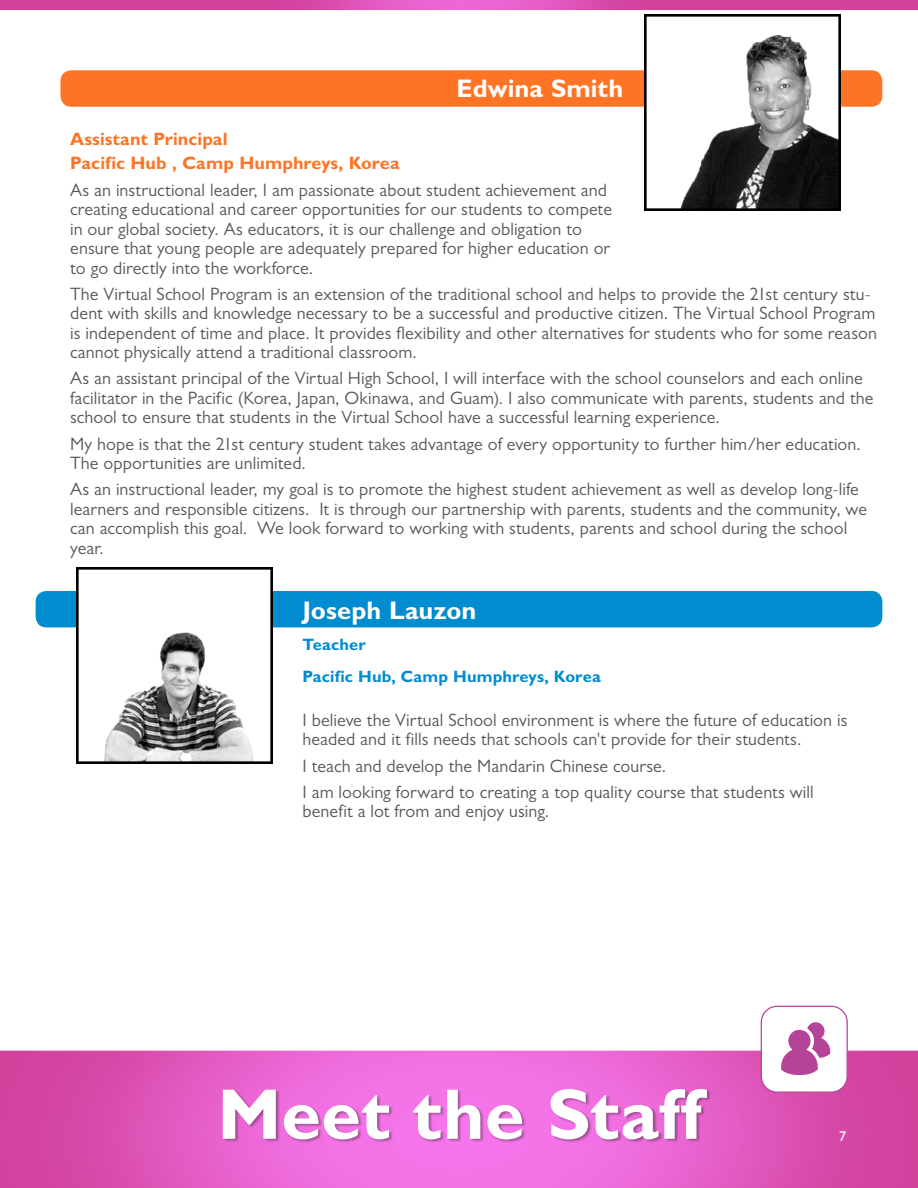
<style>
.page{position:relative;width:918px;height:1188px;background:#fff}
.page>*{position:absolute;margin:0;border:0;box-sizing:border-box;transform-origin:0 0}
.t1{font:700 72px "Gill Sans MT Pro";color:#fff}
.t2{font:700 25.5px "Gill Sans MT Pro";color:#fff}
.t3{font:18px/19.5px "Gill Sans MT Pro";letter-spacing:.005em;color:#57585a}
.t4{font:700 18px/24px "Gill Sans MT Pro";color:#ff7424}
.t5{font:700 16.5px/31.5px "Gill Sans MT Pro";letter-spacing:.005em;color:#008ccf}
.t6{font:500 14.25px "Gill Sans MT Pro";color:#fff}
</style>
<div class="page">
<img style="left:0;top:1051px;width:918px;height:137px">
<div style="left:61px;top:70px;width:821px;height:37px;background:#ff7424;border-radius:11px"></div>
<div style="left:36px;top:591px;width:846px;height:36px;background:#008ccf;border-radius:11px"></div>
<img style="left:77px;top:568px;width:196px;height:196px">
<div style="left:223px;top:1089px;width:488px;height:55px;background:#231f20;opacity:.39"></div>
<div style="left:0;top:0;width:918px;height:10px;background:#d2429d"></div>
<svg style="left:761px;top:1006px;width:87px;height:87px"></svg>
<img style="left:645px;top:14px;width:196px;height:196px">
<img style="left:164px;top:0;width:587px;height:10px">
<h2 class="t2" style="left:457px;top:73px;width:168px">Edwina Smith</h2>
<p class="t4" style="left:70px;top:127px;width:331px">Assistant Principal<br>Pacific Hub , Camp Humphreys, Korea</p>
<p class="t3" style="left:70px;top:180px;width:543px">As an instructional leader, I am passionate about student achievement and creating educational and career opportunities for our students to compete in our global society. As educators, it is our challenge and obligation to ensure that young people are adequately prepared for higher education or to go directly into the workforce.</p>
<p class="t3" style="left:70px;top:284px;width:808px">The Virtual School Program is an extension of the traditional school and helps to provide the 21st century stu&shy;dent with skills and knowledge necessary to be a successful and productive citizen. The Virtual School Program is independent of time and place. It provides flexibility and other alternatives for students who for some reason cannot physically attend a traditional classroom.</p>
<p class="t3" style="left:70px;top:369px;width:805px">As an assistant principal of the Virtual High School, I will interface with the school counselors and each online facilitator in the Pacific (Korea, Japan, Okinawa, and Guam). I also communicate with parents, students and the school to ensure that students in the Virtual School have a successful learning experience.</p>
<p class="t3" style="left:70px;top:434px;width:792px">My hope is that the 21st century student takes advantage of every opportunity to further him/her education.<br>The opportunities are unlimited.</p>
<p class="t3" style="left:70px;top:479px;width:798px">As an instructional leader, my goal is to promote the highest student achievement as well as develop long-life learners and responsible citizens. It is through our partnership with parents, students and the community, we can accomplish this goal. We look forward to working with students, parents and school during the school year.</p>
<h2 class="t2" style="left:302px;top:594px;width:176px">Joseph Lauzon</h2>
<p class="t5" style="left:302px;top:628px;width:300px">Teacher<br>Pacific Hub, Camp Humphreys, Korea</p>
<p class="t3" style="left:302px;top:710px;width:547px">I believe the Virtual School environment is where the future of education is headed and it fills needs that schools can't provide for their students.</p>
<p class="t3" style="left:302px;top:752px;width:513px;line-height:26.2px">I teach and develop the Mandarin Chinese course.<br>I am looking forward to creating a top quality course that students will</p>
<p class="t3" style="left:302px;top:801px;width:248px">benefit a lot from and enjoy using.</p>
<h1 class="t1" style="left:217px;top:1070px;width:486px">Meet the Staff</h1>
<p class="t6" style="left:839px;top:1128px;width:9px">7</p>
</div>
